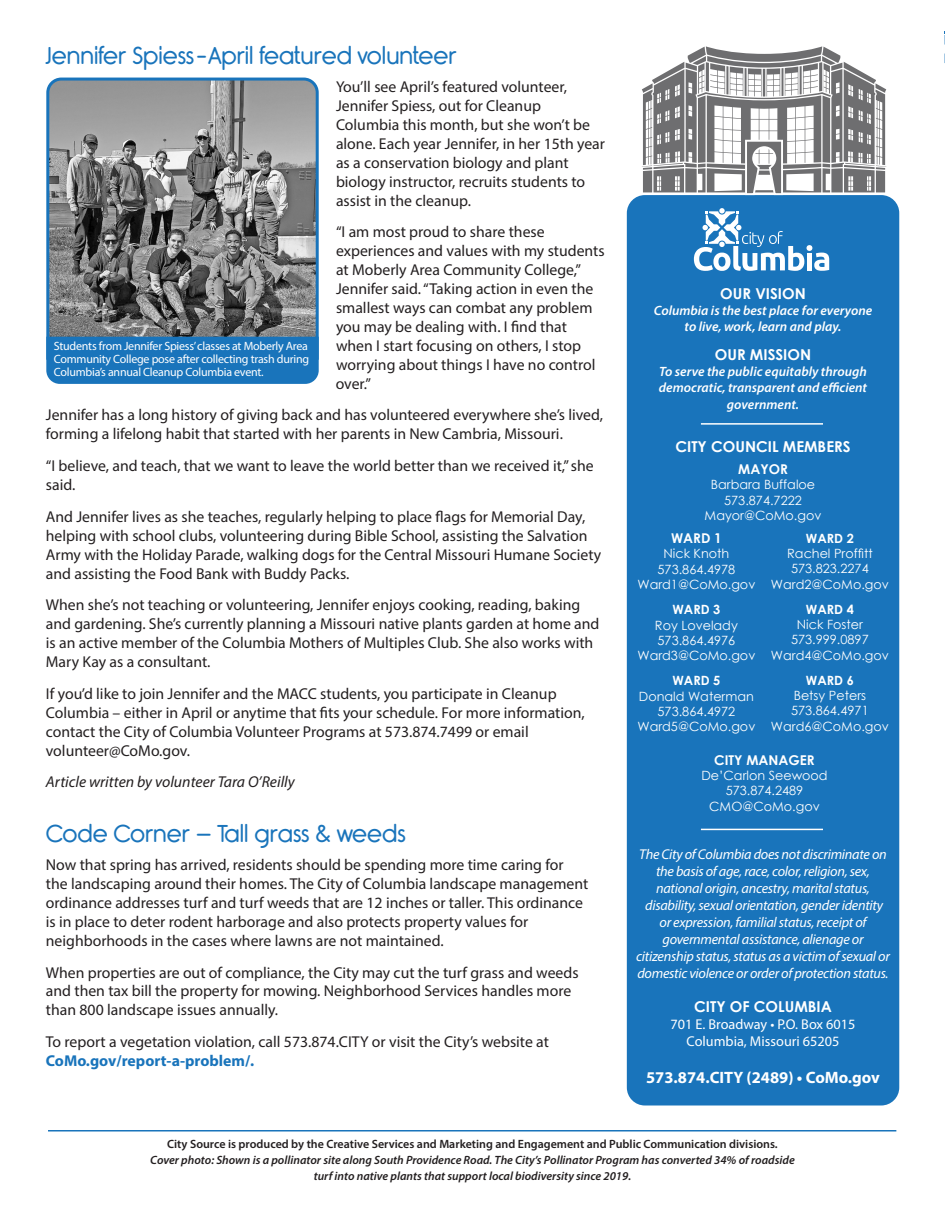
<style>
.page{position:relative;width:945px;height:1215px;background:#fff}
.page>*{position:absolute;margin:0;border:0;box-sizing:border-box;transform-origin:0 0}
.t1{font:24px "Rimouski Rg";color:#1974bb}
.t2{font:700 16.5px "Myriad Pro";color:#fff}
.t3{font:15.75px/18.9px "Myriad Pro";color:#231f20}
.t4{font:italic 15.75px "Myriad Pro";color:#231f20}
.t5{font:700 15.75px "Myriad Pro";color:#1974bb}
.t6{font:700 15px "Century Gothic";color:#fff}
.t7{font:italic 14.25px/17.1px "Myriad Pro";letter-spacing:-.02em;color:#fff}
.t8{font:14.25px "Myriad Pro";color:#fff}
.t9{font:italic 600 13.5px/16.2px "Myriad Pro";color:#fff;text-align:center}
.t10{font:700 13.5px "Century Gothic";color:#fff}
.t11{font:12.75px "Century Gothic";color:#fff}
.t12{font:700 12.75px "Century Gothic";color:#fff}
.t13{font:italic 600 12px/16.2px "Myriad Pro";color:#231f20;text-align:center}
.t14{font:12px/13.2px "Myriad Pro";letter-spacing:-.02em;color:#fff;text-align:justify}
.t15{font:600 12px "Myriad Pro";color:#231f20}
</style>
<div class="page">
<svg style="left:46px;top:77px;width:273px;height:260px;background:#828587"></svg>
<div style="left:627px;top:195px;width:272px;height:911px;background:#1974bb;border-radius:18px"></div>
<hr style="left:701px;top:423px;width:122px;height:2px;background:#fff">
<hr style="left:701px;top:829px;width:122px;height:1px;background:#fff">
<svg style="left:642px;top:31px;width:303px;height:165px"></svg>
<div style="left:46px;top:337px;width:273px;height:47px;background:#1974bb"></div>
<svg style="left:694px;top:208px;width:135px;height:63px"></svg>
<hr style="left:48px;top:1130px;width:848px;height:2px;background:#1974bb">
<p class="t1" style="left:46px;top:43px;width:412px">Jennifer Spiess-April featured volunteer</p>
<p class="t3" style="left:336px;top:77px;width:233px">You’ll see April’s featured volunteer,</p>
<p class="t3" style="left:336px;top:96px;width:206px">Jennifer Spiess, out for Cleanup</p>
<p class="t3" style="left:336px;top:115px;width:271px">Columbia this month, but she won’t be alone. Each year Jennifer, in her 15th year as a conservation biology and plant</p>
<p class="t3" style="left:336px;top:172px;width:251px">biology instructor, recruits students to assist in the cleanup.</p>
<p class="t3" style="left:336px;top:223px;width:210px">“I am most proud to share these</p>
<p class="t3" style="left:336px;top:241px;width:270px">experiences and values with my students at Moberly Area Community College,” Jennifer said. “Taking action in even the smallest ways can combat any problem you may be dealing with. I find that when I start focusing on others, I stop worrying about things I have no control over.”</p>
<p class="t3" style="left:46px;top:406px;width:559px">Jennifer has a long history of giving back and has volunteered everywhere she’s lived, forming a lifelong habit that started with her parents in New Cambria, Missouri.</p>
<p class="t3" style="left:46px;top:456px;width:549px">“I believe, and teach, that we want to leave the world better than we received it,” she said.</p>
<p class="t3" style="left:46px;top:507px;width:557px">And Jennifer lives as she teaches, regularly helping to place flags for Memorial Day, helping with school clubs, volunteering during Bible School, assisting the Salvation Army with the Holiday Parade, walking dogs for the Central Missouri Humane Society and assisting the Food Bank with Buddy Packs.</p>
<p class="t3" style="left:46px;top:595px;width:555px">When she’s not teaching or volunteering, Jennifer enjoys cooking, reading, baking and gardening. She’s currently planning a Missouri native plants garden at home and is an active member of the Columbia Mothers of Multiples Club. She also works with Mary Kay as a consultant.</p>
<p class="t3" style="left:46px;top:684px;width:540px">If you’d like to join Jennifer and the MACC students, you participate in Cleanup<br>Columbia – either in April or anytime that fits your schedule. For more information, contact the City of Columbia Volunteer Programs at 573.874.7499 or email</p>
<p class="t3" style="left:46px;top:741px;width:146px">volunteer@CoMo.gov.</p>
<p class="t4" style="left:46px;top:772px;width:250px">Article written by volunteer Tara O’Reilly</p>
<p class="t14" style="left:54px;top:339px;width:257px">Students from Jennifer Spiess’ classes at Moberly Area Community College pose after collecting trash during Columbia’s annual Cleanup Columbia event.</p>
<p class="t1" style="left:46px;top:821px;width:361px">Code Corner – Tall grass &amp; weeds</p>
<p class="t3" style="left:46px;top:855px;width:544px">Now that spring has arrived, residents should be spending more time caring for the landscaping around their homes. The City of Columbia landscape management ordinance addresses turf and turf weeds that are 12 inches or taller. This ordinance is in place to deter rodent harborage and also protects property values for</p>
<p class="t3" style="left:46px;top:931px;width:399px">neighborhoods in the cases where lawns are not maintained.</p>
<p class="t3" style="left:46px;top:963px;width:534px">When properties are out of compliance, the City may cut the turf grass and weeds and then tax bill the property for mowing. Neighborhood Services handles more than 800 landscape issues annually.</p>
<p class="t3" style="left:46px;top:1032px;width:505px">To report a vegetation violation, call 573.874.CITY or visit the City’s website at</p>
<p class="t5" style="left:46px;top:1050px;width:210px">CoMo.gov/report-a-problem/.</p>
<p class="t6" style="left:720px;top:282px;width:87px">OUR VISION</p>
<p class="t9" style="left:654px;top:302px;width:220px">Columbia is the best place for everyone</p>
<p class="t9" style="left:685px;top:318px;width:158px">to live, work, learn and play.</p>
<p class="t6" style="left:715px;top:343px;width:98px">OUR MISSION</p>
<p class="t9" style="left:659px;top:363px;width:210px">To serve the public equitably through democratic, transparent and efficient government.</p>
<p class="t6" style="left:675px;top:435px;width:177px">CITY COUNCIL MEMBERS</p>
<p class="t10" style="left:738px;top:459px;width:51px">MAYOR</p>
<p class="t11" style="left:711px;top:476px;width:106px">Barbara Buffaloe</p>
<p class="t11" style="left:724px;top:491px;width:79px">573.874.7222</p>
<p class="t11" style="left:705px;top:506px;width:118px">Mayor@CoMo.gov</p>
<p class="t10" style="left:671px;top:528px;width:52px">WARD 1</p>
<p class="t11" style="left:663px;top:545px;width:67px">Nick Knoth</p>
<p class="t11" style="left:658px;top:560px;width:79px">573.864.4978</p>
<p class="t11" style="left:637px;top:576px;width:119px">Ward1@CoMo.gov</p>
<p class="t12" style="left:672px;top:600px;width:49px">WARD 3</p>
<p class="t11" style="left:655px;top:616px;width:84px">Roy Lovelady</p>
<p class="t11" style="left:658px;top:631px;width:79px">573.864.4976</p>
<p class="t11" style="left:637px;top:647px;width:119px">Ward3@CoMo.gov</p>
<p class="t12" style="left:672px;top:671px;width:49px">WARD 5</p>
<p class="t11" style="left:639px;top:687px;width:116px">Donald Waterman</p>
<p class="t11" style="left:658px;top:702px;width:79px">573.864.4972</p>
<p class="t11" style="left:637px;top:718px;width:119px">Ward5@CoMo.gov</p>
<p class="t12" style="left:806px;top:528px;width:49px">WARD 2</p>
<p class="t11" style="left:787px;top:544px;width:87px">Rachel Proffitt</p>
<p class="t11" style="left:791px;top:560px;width:79px">573.823.2274</p>
<p class="t11" style="left:771px;top:575px;width:119px">Ward2@CoMo.gov</p>
<p class="t12" style="left:806px;top:599px;width:49px">WARD 4</p>
<p class="t11" style="left:797px;top:615px;width:68px">Nick Foster</p>
<p class="t11" style="left:791px;top:631px;width:79px">573.999.0897</p>
<p class="t11" style="left:771px;top:646px;width:119px">Ward4@CoMo.gov</p>
<p class="t12" style="left:806px;top:671px;width:49px">WARD 6</p>
<p class="t11" style="left:794px;top:687px;width:74px">Betsy Peters</p>
<p class="t11" style="left:791px;top:702px;width:79px">573.864.4971</p>
<p class="t11" style="left:771px;top:717px;width:119px">Ward6@CoMo.gov</p>
<p class="t10" style="left:714px;top:750px;width:102px">CITY MANAGER</p>
<p class="t11" style="left:701px;top:767px;width:128px">De’Carlon Seewood</p>
<p class="t11" style="left:726px;top:782px;width:79px">573.874.2489</p>
<p class="t11" style="left:709px;top:797px;width:112px">CMO@CoMo.gov</p>
<p class="t7" style="left:639px;top:845px;width:249px">The City of Columbia does not discriminate on</p>
<p class="t7" style="left:656px;top:862px;width:215px">the basis of age, race, color, religion, sex,</p>
<p class="t7" style="left:656px;top:879px;width:215px">national origin, ancestry, marital status,</p>
<p class="t7" style="left:645px;top:896px;width:239px">disability, sexual orientation, gender identity</p>
<p class="t7" style="left:660px;top:913px;width:208px">or expression, familial status, receipt of</p>
<p class="t7" style="left:663px;top:930px;width:203px">governmental assistance, alienage or</p>
<p class="t7" style="left:636px;top:948px;width:255px">citizenship status, status as a victim of sexual or domestic violence or order of protection status.</p>
<p class="t6" style="left:694px;top:995px;width:139px">CITY OF COLUMBIA</p>
<p class="t8" style="left:671px;top:1015px;width:186px">701 E. Broadway • P.O. Box 6015</p>
<p class="t8" style="left:687px;top:1032px;width:154px">Columbia, Missouri 65205</p>
<p class="t2" style="left:646px;top:1067px;width:235px">573.874.CITY (2489) • CoMo.gov</p>
<p class="t15" style="left:167px;top:1136px;width:612px">City Source is produced by the Creative Services and Marketing and Engagement and Public Communication divisions.</p>
<p class="t13" style="left:150px;top:1152px;width:646px">Cover photo: Shown is a pollinator site along South Providence Road. The City’s Pollinator Program has converted 34% of roadside turf into native plants that support local biodiversity since 2019.</p>
</div>
